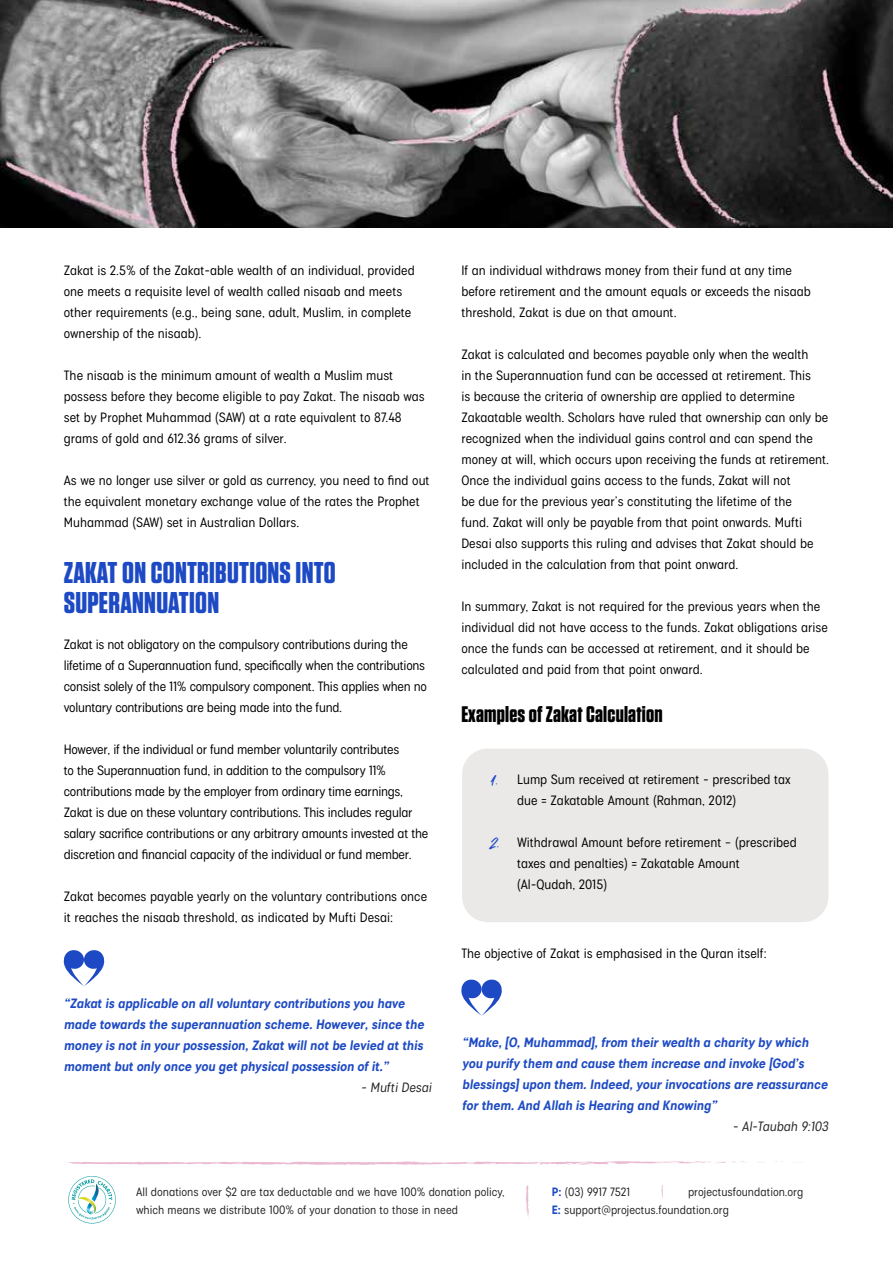
<style>
.page{position:relative;width:893px;height:1263px;background:#fff}
.page>*{position:absolute;margin:0;border:0;box-sizing:border-box;transform-origin:0 0}
.t1{font:700 30px/30px "Tungsten";letter-spacing:.01em;color:#1d4ac4}
.t2{font:700 22.5px "Tungsten";letter-spacing:.01em;color:#000}
.t3{font:13.5px/21px "Izmir Narrow";color:#000}
.t4{font:13.5px/21px "Izmir Narrow";letter-spacing:-.02em;color:#000}
.t5{font:italic 700 13.5px/21px "Izmir Narrow";color:#1d4ac4}
.t6{font:italic 13.5px "Izmir Narrow";color:#232323}
.t7{font:12px/18px "Izmir Narrow";color:#232323}
.s1{font-family:"Addictive";color:#1d4ac4}
.s2{font-weight:700;color:#1d4ac4}
</style>
<div class="page">
<img style="left:0;top:0;width:893px;height:227px">
<svg style="left:63px;top:950px;width:41px;height:36px"></svg>
<div style="left:462px;top:748px;width:366px;height:174px;background:#ebe9e7;border-radius:26px"></div>
<svg style="left:461px;top:979px;width:41px;height:37px"></svg>
<svg style="left:775px;top:1161px;width:28px;height:2px"></svg>
<svg style="left:68px;top:1161px;width:697px;height:4px"></svg>
<svg style="left:68px;top:1176px;width:48px;height:48px"></svg>
<svg style="left:526px;top:1185px;width:3px;height:31px"></svg>
<svg style="left:661px;top:1185px;width:2px;height:13px"></svg>
<p class="t3" style="left:64px;top:259px;width:352px">Zakat is 2.5% of the Zakat-able wealth of an individual, provided one meets a requisite level of wealth called nisaab and meets other requirements (e.g., being sane, adult, Muslim, in complete ownership of the nisaab).</p>
<p class="t3" style="left:64px;top:364px;width:362px">The nisaab is the minimum amount of wealth a Muslim must possess before they become eligible to pay Zakat. The nisaab was set by Prophet Muhammad (SAW) at a rate equivalent to 87.48 grams of gold and 612.36 grams of silver.</p>
<p class="t3" style="left:64px;top:469px;width:367px">As we no longer use silver or gold as currency, you need to find out the equivalent monetary exchange value of the rates the Prophet<br>Muhammad (SAW) set in Australian Dollars.</p>
<h1 class="t1" style="left:64px;top:558px;width:273px">ZAKAT ON CONTRIBUTIONS INTO<br>SUPERANNUATION</h1>
<p class="t4" style="left:64px;top:633px;width:365px">Zakat is not obligatory on the compulsory contributions during the lifetime of a Superannuation fund, specifically when the contributions consist solely of the 11% compulsory component. This applies when no voluntary contributions are being made into the fund.</p>
<p class="t4" style="left:64px;top:738px;width:366px">However, if the individual or fund member voluntarily contributes<br>to the Superannuation fund, in addition to the compulsory 11% contributions made by the employer from ordinary time earnings, Zakat is due on these voluntary contributions. This includes regular salary sacrifice contributions or any arbitrary amounts invested at the discretion and financial capacity of the individual or fund member.</p>
<p class="t3" style="left:64px;top:885px;width:365px">Zakat becomes payable yearly on the voluntary contributions once it reaches the nisaab threshold, as indicated by Mufti Desai:</p>
<p class="t5" style="left:64px;top:992px;width:362px">“Zakat is applicable on all voluntary contributions you have made towards the superannuation scheme. However, since the money is not in your possession, Zakat will not be levied at this moment but only once you get physical possession of it.”</p>
<p class="t6" style="left:361px;top:1078px;width:72px">- Mufti Desai</p>
<p class="t3" style="left:461px;top:259px;width:351px">If an individual withdraws money from their fund at any time before retirement and the amount equals or exceeds the nisaab threshold, Zakat is due on that amount.</p>
<p class="t3" style="left:461px;top:343px;width:369px">Zakat is calculated and becomes payable only when the wealth<br>in the Superannuation fund can be accessed at retirement. This<br>is because the criteria of ownership are applied to determine Zakaatable wealth. Scholars have ruled that ownership can only be recognized when the individual gains control and can spend the money at will, which occurs upon receiving the funds at retirement.<br>Once the individual gains access to the funds, Zakat will not<br>be due for the previous year’s constituting the lifetime of the<br>fund. Zakat will only be payable from that point onwards. Mufti Desai also supports this ruling and advises that Zakat should be included in the calculation from that point onward.</p>
<p class="t3" style="left:461px;top:595px;width:368px">In summary, Zakat is not required for the previous years when the individual did not have access to the funds. Zakat obligations arise once the funds can be accessed at retirement, and it should be calculated and paid from that point onward.</p>
<h2 class="t2" style="left:461px;top:702px;width:203px">Examples of Zakat Calculation</h2>
<p class="t3" style="left:517px;top:768px;width:275px;text-indent:-27px"><span class="s1">1.</span> Lump Sum received at retirement - prescribed tax due = Zakatable Amount (Rahman, 2012)</p>
<p class="t3" style="left:517px;top:831px;width:281px;text-indent:-27px"><span class="s1">2.</span> Withdrawal Amount before retirement – (prescribed taxes and penalties) = Zakatable Amount (Al-Qudah, 2015)</p>
<p class="t3" style="left:461px;top:942px;width:307px">The objective of Zakat is emphasised in the Quran itself:</p>
<p class="t5" style="left:462px;top:1030px;width:367px">“Make, [O, Muhammad], from their wealth a charity by which you purify them and cause them increase and invoke [God’s blessings] upon them. Indeed, your invocations are reassurance for them. And Allah is Hearing and Knowing”</p>
<p class="t6" style="left:732px;top:1116px;width:97px">- Al-Taubah 9:103</p>
<p class="t7" style="left:136px;top:1182px;width:370px">All donations over $2 are tax deductable and we have 100% donation policy, which means we distribute 100% of your donation to those in need</p>
<p class="t7" style="left:552px;top:1182px;width:178px"><span class="s2">P:</span> (03) 9917 7521<br><span class="s2">E:</span> support@projectus.foundation.org</p>
<p class="t7" style="left:688px;top:1182px;width:117px">projectusfoundation.org</p>
</div>
